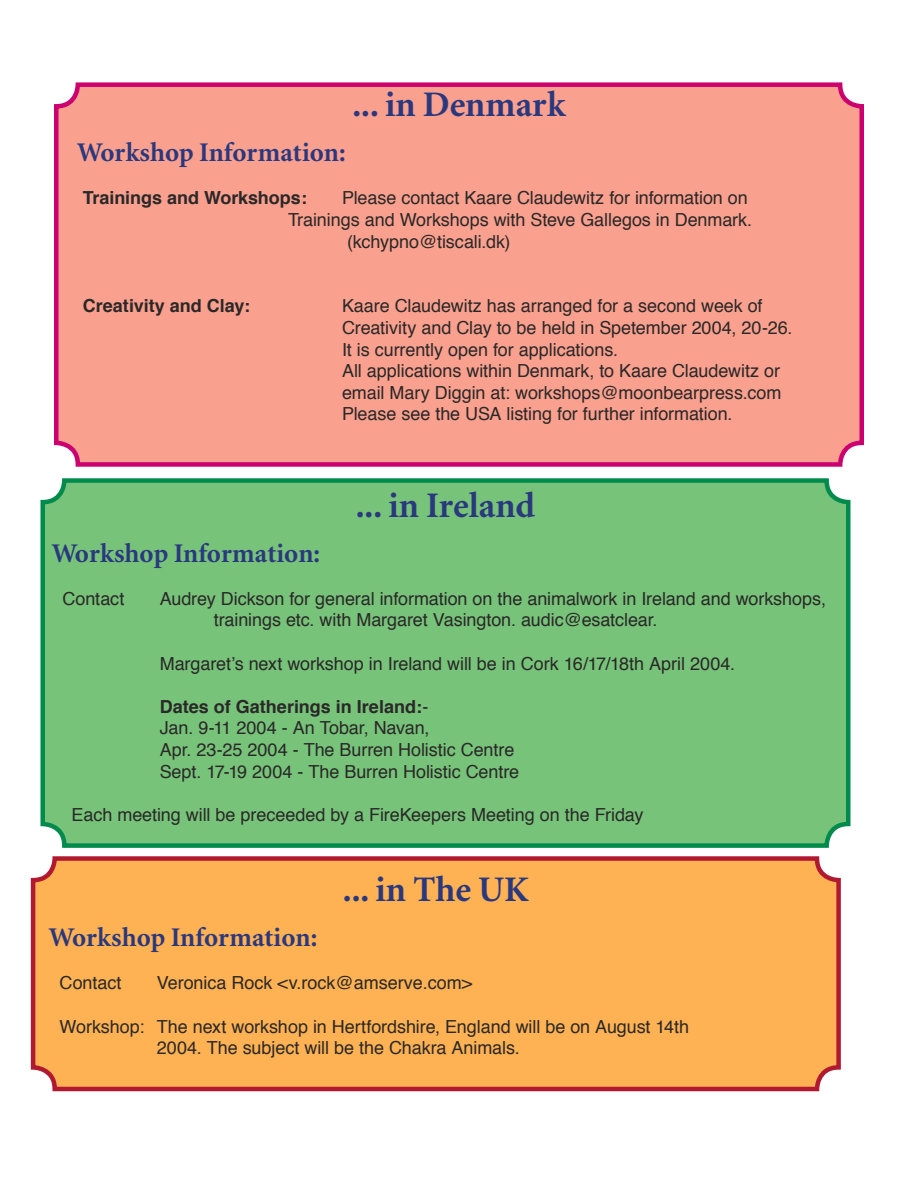
<style>
.page{position:relative;width:918px;height:1188px;background:#fff}
.page>*{position:absolute;margin:0;border:0;box-sizing:border-box;transform-origin:0 0}
.t1{font:700 36px "Minion";color:#2a387e}
.t2{font:700 27px "Minion";color:#2a387e}
.t3{font:18px/21.6px "Helvetica";letter-spacing:-.005em;color:#2a2828}
.t4{font:700 18px "Helvetica";color:#2a2828}
.s1{font-weight:700}
</style>
<div class="page">
<div style="left:40px;top:478px;width:811px;height:370px;background:#78c37a"></div>
<div style="left:54px;top:82px;width:810px;height:385px;background:#faa08e"></div>
<div style="left:30px;top:856px;width:811px;height:236px;background:#ffb253"></div>
<h1 class="t1" style="left:352px;top:86px;width:215px">... in Denmark</h1>
<h2 class="t2" style="left:77px;top:139px;width:270px">Workshop Information:</h2>
<p class="t4" style="left:83px;top:186px;width:226px">Trainings and Workshops:</p>
<p class="t3" style="left:342px;top:188px;width:407px">Please contact Kaare Claudewitz for information on</p>
<p class="t3" style="left:288px;top:210px;width:466px">Trainings and Workshops with Steve Gallegos in Denmark.</p>
<p class="t3" style="left:347px;top:232px;width:165px">(kchypno@tiscali.dk)</p>
<p class="t4" style="left:83px;top:294px;width:169px">Creativity and Clay:</p>
<p class="t3" style="left:342px;top:296px;width:452px">Kaare Claudewitz has arranged for a second week of Creativity and Clay to be held in Spetember 2004, 20-26.<br>It is currently open for applications.<br>All applications within Denmark, to Kaare Claudewitz or email Mary Diggin at: workshops@moonbearpress.com Please see the USA listing for further information.</p>
<h1 class="t1" style="left:356px;top:487px;width:181px">... in Ireland</h1>
<h2 class="t2" style="left:52px;top:539px;width:270px">Workshop Information:</h2>
<p class="t3" style="left:63px;top:589px;width:63px">Contact</p>
<p class="t3" style="left:214px;top:589px;width:614px;text-indent:-54px">Audrey Dickson for general information on the animalwork in Ireland and workshops, trainings etc. with Margaret Vasington. audic@esatclear.</p>
<p class="t3" style="left:160px;top:654px;width:577px">Margaretʼs next workshop in Ireland will be in Cork 16/17/18th April 2004.</p>
<p class="t3" style="left:160px;top:697px;width:361px"><span class="s1">Dates of Gatherings in Ireland:</span>-<br>Jan. 9-11 2004 - An Tobar, Navan,<br>Apr. 23-25 2004 - The Burren Holistic Centre Sept. 17-19 2004 - The Burren Holistic Centre</p>
<p class="t3" style="left:72px;top:805px;width:573px">Each meeting will be preceeded by a FireKeepers Meeting on the Friday</p>
<h1 class="t1" style="left:343px;top:871px;width:187px">... in The UK</h1>
<h2 class="t2" style="left:49px;top:924px;width:270px">Workshop Information:</h2>
<p class="t3" style="left:60px;top:973px;width:63px">Contact</p>
<p class="t3" style="left:157px;top:973px;width:317px">Veronica Rock &lt;v.rock@amserve.com&gt;</p>
<p class="t3" style="left:157px;top:1017px;width:534px;text-indent:-97px">Workshop: The next workshop in Hertfordshire, England will be on August 14th<br>2004. The subject will be the Chakra Animals.</p>
</div>
